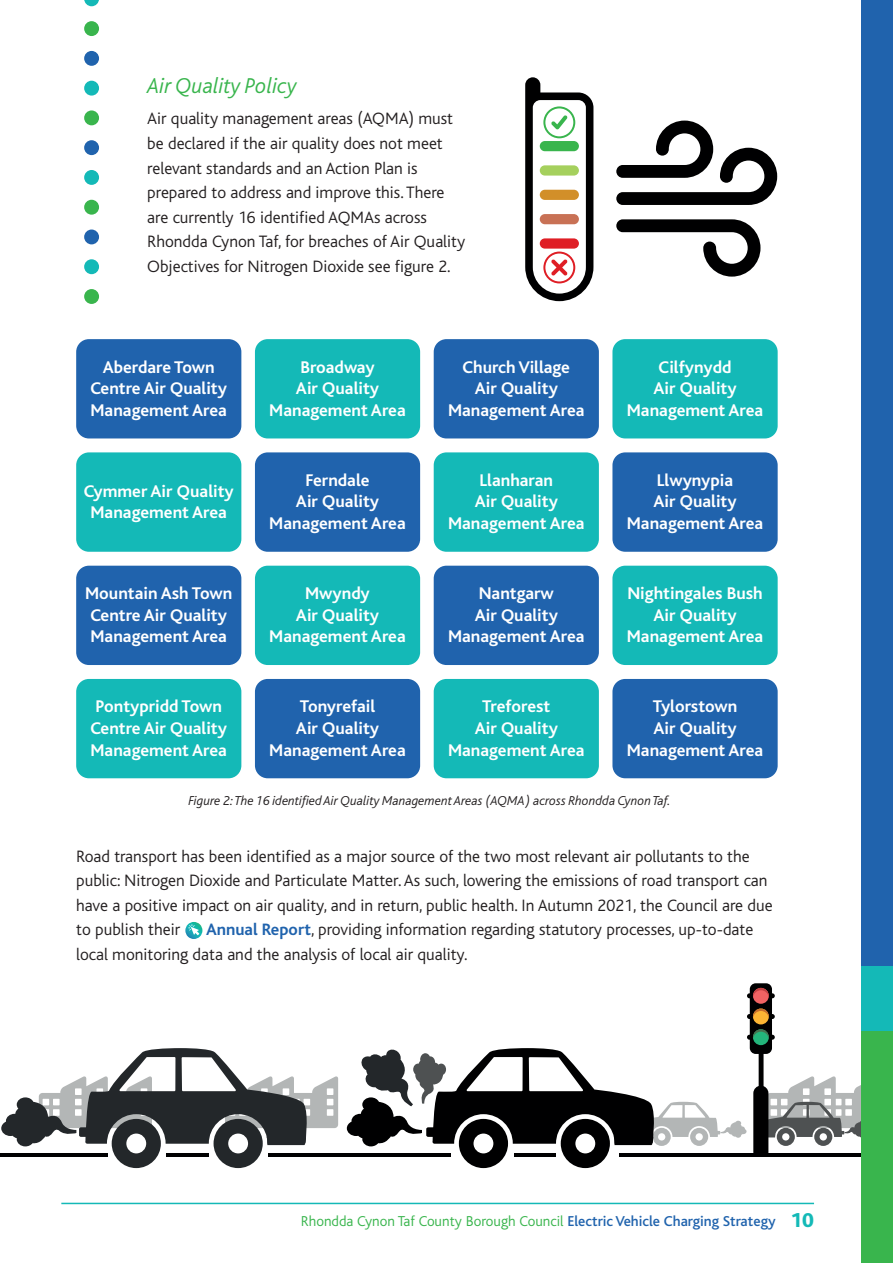
<style>
.page{position:relative;width:893px;height:1263px;background:#fff}
.page>*{position:absolute;margin:0;border:0;box-sizing:border-box;transform-origin:0 0}
.t1{font:italic 300 22.5px "Bliss";color:#39b54d}
.t2{font:700 17.7px/21.6px "Bliss";color:#fff;text-align:center}
.t3{font:300 17.25px/24.6px "Bliss";color:#231f20}
.t4{font:300 15px "Bliss";color:#39b54d}
.t5{font:italic 300 13.5px "Bliss";color:#231f20}
.s1{font-weight:700;color:#2063ad}
.s2{font-weight:500;color:#2063ad}
.s3{font-weight:800;font-size:21px;color:#14b9b7}
</style>
<div class="page">
<hr style="left:268px;top:1153px;width:183px;height:4px;background:#000001">
<hr style="left:619px;top:1153px;width:258px;height:4px;background:#000001">
<div style="left:747px;top:993px;width:28px;height:5px;background:#000001;border-radius:2px"></div>
<div style="left:747px;top:1014px;width:28px;height:5px;background:#000001;border-radius:2px"></div>
<div style="left:747px;top:1035px;width:28px;height:5px;background:#000001;border-radius:2px"></div>
<div style="left:750px;top:983px;width:22px;height:71px;background:#000001;border-radius:6px"></div>
<div style="left:753px;top:988px;width:16px;height:16px;background:#f16363;border-radius:50%"></div>
<svg style="left:753px;top:988px;width:16px;height:9px"></svg>
<hr style="left:0;top:1153px;width:107px;height:4px;background:#000001">
<svg style="left:753px;top:1008px;width:108px;height:145px"></svg>
<svg style="left:347px;top:1048px;width:399px;height:120px"></svg>
<svg style="left:1px;top:1048px;width:337px;height:120px"></svg>
<div style="left:861px;top:0;width:32px;height:1263px;background:#2063ad"></div>
<div style="left:861px;top:1029px;width:32px;height:234px;background:#39b54d"></div>
<div style="left:861px;top:966px;width:32px;height:64px;background:#14b9b7"></div>
<hr style="left:61px;top:1203px;width:753px;height:1px;background:#14b9b7">
<svg style="left:616px;top:219px;width:144px;height:58px"></svg>
<svg style="left:616px;top:121px;width:161px;height:84px"></svg>
<svg style="left:525px;top:77px;width:68px;height:224px"></svg>
<div style="left:84px;top:289px;width:15px;height:15px;background:#39b54d;border-radius:50%"></div>
<div style="left:84px;top:259px;width:15px;height:15px;background:#14b9b7;border-radius:50%"></div>
<div style="left:84px;top:230px;width:15px;height:14px;background:#2063ad;border-radius:50%"></div>
<div style="left:84px;top:200px;width:15px;height:15px;background:#39b54d;border-radius:50%"></div>
<div style="left:84px;top:170px;width:15px;height:15px;background:#14b9b7;border-radius:50%"></div>
<div style="left:84px;top:140px;width:15px;height:15px;background:#2063ad;border-radius:50%"></div>
<div style="left:84px;top:110px;width:15px;height:15px;background:#39b54d;border-radius:50%"></div>
<div style="left:84px;top:81px;width:15px;height:15px;background:#14b9b7;border-radius:50%"></div>
<div style="left:84px;top:51px;width:15px;height:15px;background:#2063ad;border-radius:50%"></div>
<div style="left:84px;top:21px;width:15px;height:15px;background:#39b54d;border-radius:50%"></div>
<svg style="left:84px;top:0;width:15px;height:6px"></svg>
<div style="left:76px;top:339px;width:165px;height:99px;background:#2063ad;border-radius:13px"></div>
<div style="left:76px;top:452px;width:165px;height:100px;background:#14b9b7;border-radius:13px"></div>
<div style="left:76px;top:566px;width:165px;height:99px;background:#2063ad;border-radius:13px"></div>
<div style="left:76px;top:679px;width:165px;height:99px;background:#14b9b7;border-radius:13px"></div>
<div style="left:255px;top:339px;width:165px;height:99px;background:#14b9b7;border-radius:13px"></div>
<div style="left:255px;top:452px;width:165px;height:100px;background:#2063ad;border-radius:13px"></div>
<div style="left:255px;top:566px;width:165px;height:99px;background:#14b9b7;border-radius:13px"></div>
<div style="left:255px;top:679px;width:165px;height:99px;background:#2063ad;border-radius:13px"></div>
<div style="left:434px;top:339px;width:165px;height:99px;background:#2063ad;border-radius:13px"></div>
<div style="left:434px;top:452px;width:165px;height:100px;background:#14b9b7;border-radius:13px"></div>
<div style="left:434px;top:566px;width:165px;height:99px;background:#2063ad;border-radius:13px"></div>
<div style="left:434px;top:679px;width:165px;height:99px;background:#14b9b7;border-radius:13px"></div>
<div style="left:612px;top:339px;width:166px;height:99px;background:#14b9b7;border-radius:13px"></div>
<div style="left:612px;top:452px;width:166px;height:100px;background:#2063ad;border-radius:13px"></div>
<div style="left:612px;top:566px;width:166px;height:99px;background:#14b9b7;border-radius:13px"></div>
<div style="left:612px;top:679px;width:166px;height:99px;background:#2063ad;border-radius:13px"></div>
<svg style="left:185px;top:922px;width:17px;height:17px"></svg>
<h1 class="t1" style="left:147px;top:77px;width:151px">Air Quality Policy</h1>
<p class="t3" style="left:147px;top:108px;width:319px">Air quality management areas (AQMA) must be declared if the air quality does not meet relevant standards and an Action Plan is prepared to address and improve this. There are currently 16 identified AQMAs across Rhondda Cynon Taf, for breaches of Air Quality Objectives for Nitrogen Dioxide see figure 2.</p>
<p class="t2" style="left:90px;top:358px;width:138px">Aberdare Town<br>Centre Air Quality<br>Management Area</p>
<p class="t2" style="left:84px;top:482px;width:152px">Cymmer Air Quality<br>Management Area</p>
<p class="t2" style="left:85px;top:584px;width:149px;text-align:left">Mountain Ash Town<br>Centre Air Quality<br>Management Area</p>
<p class="t2" style="left:90px;top:697px;width:138px;text-align:left">Pontypridd Town<br>Centre Air Quality<br>Management Area</p>
<p class="t2" style="left:269px;top:358px;width:138px">Broadway<br>Air Quality<br>Management Area</p>
<p class="t2" style="left:269px;top:471px;width:138px">Ferndale<br>Air Quality<br>Management Area</p>
<p class="t2" style="left:269px;top:584px;width:138px">Mwyndy<br>Air Quality<br>Management Area</p>
<p class="t2" style="left:269px;top:697px;width:138px">Tonyrefail<br>Air Quality<br>Management Area</p>
<p class="t2" style="left:448px;top:358px;width:138px">Church Village<br>Air Quality<br>Management Area</p>
<p class="t2" style="left:448px;top:471px;width:138px">Llanharan<br>Air Quality<br>Management Area</p>
<p class="t2" style="left:448px;top:584px;width:138px">Nantgarw<br>Air Quality<br>Management Area</p>
<p class="t2" style="left:448px;top:697px;width:138px">Treforest<br>Air Quality<br>Management Area</p>
<p class="t2" style="left:627px;top:358px;width:138px">Cilfynydd<br>Air Quality<br>Management Area</p>
<p class="t2" style="left:627px;top:471px;width:138px">Llwynypia<br>Air Quality<br>Management Area</p>
<p class="t2" style="left:627px;top:584px;width:138px">Nightingales Bush<br>Air Quality<br>Management Area</p>
<p class="t2" style="left:627px;top:697px;width:138px">Tylorstown<br>Air Quality<br>Management Area</p>
<p class="t5" style="left:188px;top:795px;width:484px">Figure 2:The 16 identifiedAir Quality ManagementAreas (AQMA) across Rhondda Cynon Taf.</p>
<p class="t3" style="left:76px;top:845px;width:698px">Road transport has been identified as a major source of the two most relevant air pollutants to the public: Nitrogen Dioxide and Particulate Matter. As such, lowering the emissions of road transport can have a positive impact on air quality, and in return, public health. In Autumn 2021, the Council are due to publish their</p>
<p class="t3" style="left:76px;top:919px;width:679px;text-indent:130px"><span class="s1">Annual Report</span>, providing information regarding statutory processes, up-to-date local monitoring data and the analysis of local air quality.</p>
<p class="t4" style="left:301px;top:1215px;width:515px">Rhondda Cynon Taf County Borough Council <span class="s2">Electric Vehicle Charging Strategy</span> <span class="s3">10</span></p>
</div>
